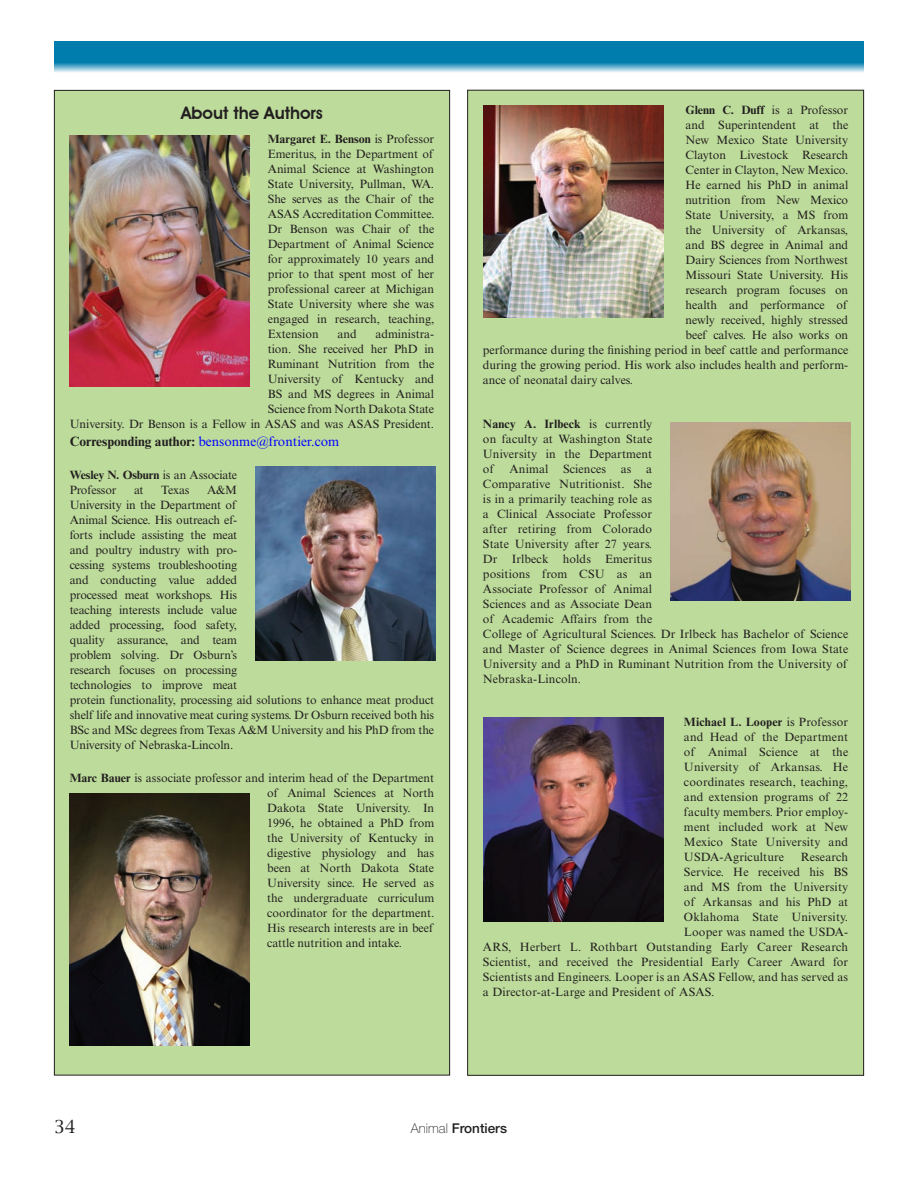
<style>
.page{position:relative;width:918px;height:1188px;background:#fff}
.page>*{position:absolute;margin:0;border:0;box-sizing:border-box;transform-origin:0 0}
.t1{font:18px "Lucida Bright";color:#231f20}
.t2{font:600 17.25px "Avant Garde IT Cby BT";color:#231f20}
.t3{font:13.5px "Times New Roman MT Std";color:#00f}
.t4{font:500 13.5px "Helvetica Neue LT Std";color:#231f20}
.t5{font:12px/15px "Times New Roman MT Std";color:#231f20;text-align:justify}
.s1{font-weight:700}
.s2{font-weight:700;color:#231f20}
.s3{font-weight:100}
</style>
<div class="page">
<svg style="left:54px;top:41px;width:810px;height:31px;background:#238eb8"></svg>
<div style="left:54px;top:90px;width:396px;height:985px;background:#bddc9b"></div>
<div style="left:468px;top:90px;width:396px;height:985px;background:#bddc9b"></div>
<img style="left:70px;top:135px;width:180px;height:252px">
<img style="left:255px;top:467px;width:180px;height:194px">
<img style="left:70px;top:794px;width:180px;height:251px">
<img style="left:483px;top:106px;width:180px;height:212px">
<img style="left:670px;top:422px;width:180px;height:179px">
<img style="left:483px;top:717px;width:180px;height:204px">
<h2 class="t2" style="left:181px;top:102px;width:143px">About the Authors</h2>
<p class="t5" style="left:268px;top:131px;width:168px"><span class="s1">Margaret E. Benson</span> is Professor Emeritus, in the Department of Animal Science at Washington State University, Pullman, WA.<br>She serves as the Chair of the ASAS Accreditation Committee.<br>Dr Benson was Chair of the Department of Animal Science for approximately 10 years and prior to that spent most of her professional career at Michigan State University where she was engaged in research, teaching, Extension</p>
<p class="t5" style="left:70px;top:326px;width:366px;text-align:right">administra-<br>tion. She received her PhD in<br>Ruminant Nutrition from the<br>University of Kentucky and<br>BS and MS degrees in Animal<br>Science from North Dakota State<br>University. Dr Benson is a Fellow in ASAS and was ASAS President.</p>
<p class="t3" style="left:70px;top:433px;width:271px"><span class="s2">Corresponding author:</span> bensonme@frontier.com</p>
<p class="t5" style="left:70px;top:467px;width:169px"><span class="s1">Wesley N. Osburn</span> is an Associate<br>Professor</p>
<p class="t5" style="left:337px;top:326px;width:21px">and</p>
<p class="t5" style="left:70px;top:482px;width:366px;text-align:left;text-indent:137px">A&amp;M<br>University in the Department of<br>Animal Science. His outreach ef-<br>forts include assisting the meat<br>and poultry industry with pro-<br>cessing systems troubleshooting<br>and conducting value added<br>processed meat workshops. His<br>teaching interests include value<br>added processing, food safety,<br>quality assurance, and team<br>problem solving. Dr Osburn’s<br>research focuses on processing<br>technologies to improve meat<br>protein functionality, processing aid solutions to enhance meat product shelf life and innovative meat curing systems. Dr Osburn received both his BSc and MSc degrees from Texas A&amp;M University and his PhD from the University of Nebraska-Lincoln.</p>
<p class="t5" style="left:267px;top:770px;width:169px;text-indent:-198px"><span class="s1">Marc Bauer</span> is associate professor and interim head of the Department of Animal Sciences at North Dakota State University. In 1996, he obtained a PhD from the University of Kentucky in digestive physiology and has been at North Dakota State University since. He served as the undergraduate curriculum coordinator for the department.<br>His research interests are in beef cattle nutrition and intake.</p>
<p class="t5" style="left:134px;top:482px;width:11px">at</p>
<p class="t5" style="left:161px;top:482px;width:30px">Texas</p>
<p class="t5" style="left:685px;top:103px;width:164px"><span class="s1">Glenn C. Duff</span> is a Professor</p>
<p class="t5" style="left:685px;top:118px;width:164px">and Superintendent at the</p>
<p class="t5" style="left:685px;top:133px;width:164px">New Mexico State University</p>
<p class="t5" style="left:685px;top:148px;width:164px">Clayton Livestock Research</p>
<p class="t5" style="left:685px;top:163px;width:164px">Center in Clayton, New Mexico.</p>
<p class="t5" style="left:685px;top:178px;width:164px">He earned his PhD in animal</p>
<p class="t5" style="left:685px;top:193px;width:164px">nutrition from New Mexico</p>
<p class="t5" style="left:685px;top:208px;width:164px">State University, a MS from</p>
<p class="t5" style="left:685px;top:223px;width:164px">the University of Arkansas,</p>
<p class="t5" style="left:685px;top:238px;width:164px">and BS degree in Animal and</p>
<p class="t5" style="left:685px;top:253px;width:164px">Dairy Sciences from Northwest</p>
<p class="t5" style="left:685px;top:268px;width:164px">Missouri State University. His</p>
<p class="t5" style="left:685px;top:283px;width:164px">research program focuses on</p>
<p class="t5" style="left:685px;top:298px;width:163px">health and performance of</p>
<p class="t5" style="left:685px;top:313px;width:164px">newly received, highly stressed</p>
<p class="t5" style="left:685px;top:328px;width:164px">beef calves. He also works on</p>
<p class="t5" style="left:483px;top:343px;width:367px">performance during the finishing period in beef cattle and performance</p>
<p class="t5" style="left:483px;top:358px;width:367px">during the growing period. His work also includes health and perform-</p>
<p class="t5" style="left:483px;top:373px;width:152px">ance of neonatal dairy calves.</p>
<p class="t5" style="left:483px;top:416px;width:171px"><span class="s1">Nancy A. Irlbeck</span> is currently on faculty at Washington State University in the Department of</p>
<p class="t5" style="left:483px;top:461px;width:367px;text-align:left;text-indent:27px">Animal Sciences as a<br>Comparative Nutritionist. She<br>is in a primarily teaching role as<br>a Clinical Associate Professor<br>after retiring from Colorado<br>State University after 27 years.<br>Dr Irlbeck holds Emeritus<br>positions from CSU as an<br>Associate Professor of Animal<br>Sciences and as Associate Dean<br>of Academic Affairs from the<br>College of Agricultural Sciences. Dr Irlbeck has Bachelor of Science and Master of Science degrees in Animal Sciences from Iowa State University and a PhD in Ruminant Nutrition from the University of Nebraska-Lincoln.</p>
<p class="t5" style="left:684px;top:715px;width:166px"><span class="s1">Michael L. Looper</span> is Professor and Head of the Department of Animal Science at the University of Arkansas. He coordinates research, teaching, and extension programs of 22 faculty members. Prior employ&shy;ment included work at New Mexico State University and USDA-Agriculture</p>
<p class="t5" style="left:801px;top:850px;width:49px">Research</p>
<p class="t5" style="left:684px;top:865px;width:166px">Service. He received his BS</p>
<p class="t5" style="left:684px;top:880px;width:166px">and MS from the University</p>
<p class="t5" style="left:684px;top:895px;width:166px">of Arkansas and his PhD at</p>
<p class="t5" style="left:684px;top:910px;width:166px">Oklahoma State University.</p>
<p class="t5" style="left:684px;top:925px;width:166px">Looper was named the USDA-</p>
<p class="t5" style="left:483px;top:940px;width:367px">ARS, Herbert L. Rothbart Outstanding Early Career Research</p>
<p class="t5" style="left:483px;top:955px;width:367px">Scientist, and received the Presidential Early Career Award for</p>
<p class="t5" style="left:483px;top:970px;width:367px">Scientists and Engineers. Looper is an ASAS Fellow, and has served as</p>
<p class="t5" style="left:483px;top:985px;width:233px">a Director-at-Large and President of ASAS.</p>
<h1 class="t1" style="left:54px;top:1116px;width:23px">34</h1>
<p class="t4" style="left:411px;top:1120px;width:98px"><span class="s3">Animal</span> Frontiers</p>
</div>
